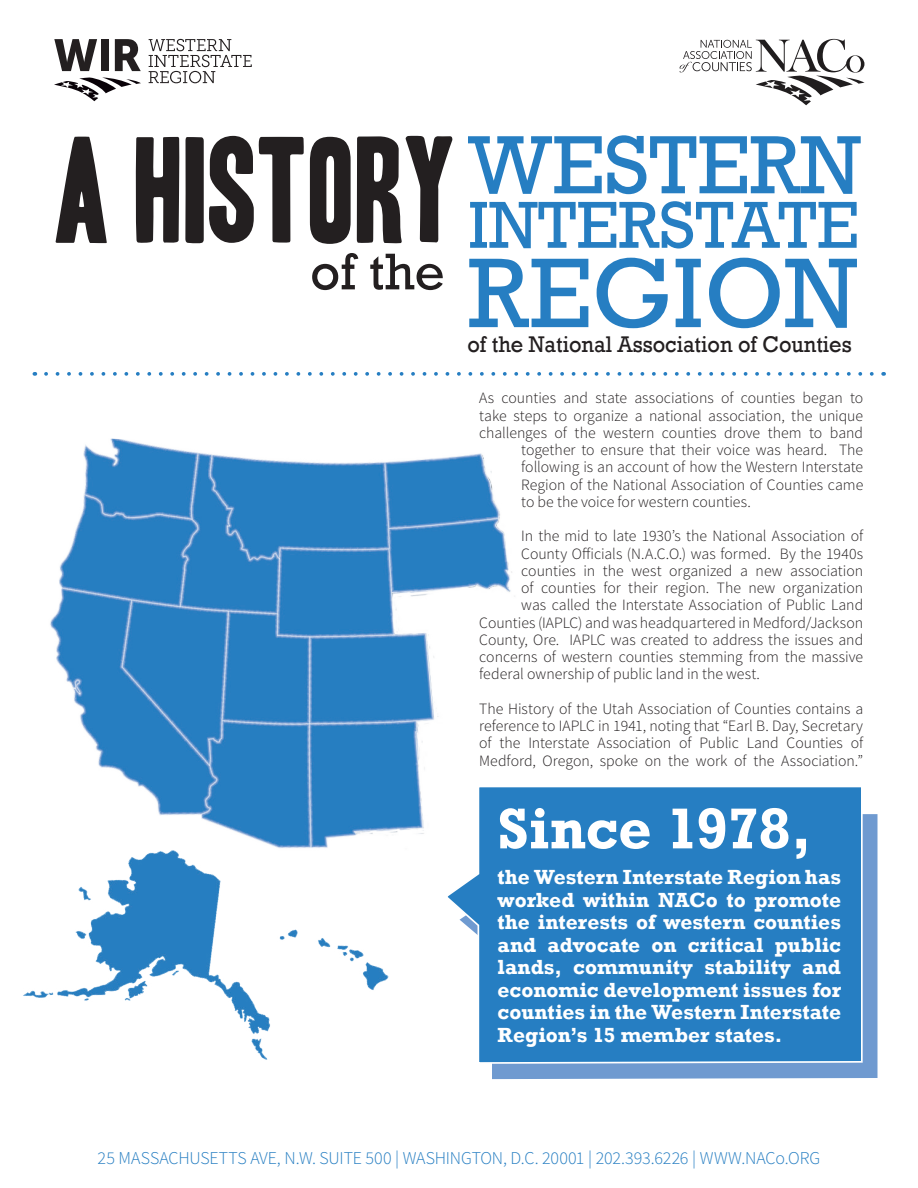
<style>
.page{position:relative;width:918px;height:1188px;background:#fff}
.page>*{position:absolute;margin:0;border:0;box-sizing:border-box;transform-origin:0 0}
.t1{font:129.9px "Headline One HPLHS";color:#231f20}
.t2{font:100.65px "Rockwell";color:#267ec2}
.t3{font:84px "Rockwell";color:#267ec2}
.t4{font:67.5px "Rockwell";color:#267ec2}
.t5{font:700 58.5px "Rockwell";letter-spacing:-.01em;color:#fff}
.t6{font:52.5px "Rockwell";color:#231f20}
.t7{font:23.25px "Rockwell";color:#231f20;scale:.94 1}
.pull_out_text{font:700 21px/22.5px "Rockwell";color:#fff;text-align:justify}
.t8{font:300 18px "Source Sans Pro";letter-spacing:-.01em;color:#267ec2}
.body{font:300 15.75px/17.2px "Source Sans Pro";color:#231f20;text-align:justify}
</style>
<div class="page">
<svg style="left:680px;top:39px;width:185px;height:66px"></svg>
<svg style="left:54px;top:39px;width:43px;height:32px"></svg>
<div style="left:101px;top:39px;width:7px;height:32px;background:#231f20"></div>
<svg style="left:115px;top:39px;width:26px;height:32px"></svg>
<svg style="left:149px;top:39px;width:103px;height:44px"></svg>
<svg style="left:54px;top:77px;width:87px;height:24px"></svg>
<div style="left:492px;top:814px;width:386px;height:265px;background:#6f9ad0"></div>
<div style="left:522px;top:787px;width:342px;height:278px;background:#267ec2"></div>
<img style="left:23px;top:438px;width:499px;height:634px">
<svg style="left:34px;top:372px;width:838px;height:4px"></svg>
<p class="t1" style="left:54px;top:128px;width:403px">A HISTORY</p>
<p class="t3" style="left:468px;top:117px;width:394px">WESTERN</p>
<p class="t4" style="left:468px;top:186px;width:392px">INTERSTATE</p>
<p class="t2" style="left:468px;top:235px;width:391px">REGION</p>
<p class="t6" style="left:310px;top:241px;width:136px">of the</p>
<p class="t7" style="left:467px;top:331px;width:410px">of the National Association of Counties</p>
<p class="body" style="left:479px;top:390px;width:386px">As counties and state associations of counties began to</p>
<p class="body" style="left:479px;top:407px;width:385px">take steps to organize a national association, the unique</p>
<p class="body" style="left:479px;top:424px;width:385px">challenges of the western counties drove them to band</p>
<p class="body" style="left:521px;top:441px;width:344px">together to ensure that their voice was heard. The</p>
<p class="body" style="left:521px;top:459px;width:343px">following is an account of how the Western Interstate</p>
<p class="body" style="left:521px;top:476px;width:344px">Region of the National Association of Counties came</p>
<p class="body" style="left:521px;top:493px;width:231px">to be the voice for western counties.</p>
<p class="body" style="left:521px;top:528px;width:344px">In the mid to late 1930’s the National Association of</p>
<p class="body" style="left:521px;top:545px;width:343px">County Officials (N.A.C.O.) was formed. By the 1940s</p>
<p class="body" style="left:521px;top:562px;width:344px">counties in the west organized a new association</p>
<p class="body" style="left:521px;top:579px;width:344px">of counties for their region. The new organization</p>
<p class="body" style="left:521px;top:597px;width:344px">was called the Interstate Association of Public Land</p>
<p class="body" style="left:479px;top:614px;width:386px">Counties (IAPLC) and was headquartered in Medford/Jackson</p>
<p class="body" style="left:479px;top:631px;width:386px">County, Ore. IAPLC was created to address the issues and</p>
<p class="body" style="left:479px;top:648px;width:385px">concerns of western counties stemming from the massive</p>
<p class="body" style="left:479px;top:666px;width:282px">federal ownership of public land in the west.</p>
<p class="body" style="left:479px;top:700px;width:386px">The History of the Utah Association of Counties contains a reference to IAPLC in 1941, noting that “Earl B. Day, Secretary of the Interstate Association of Public Land Counties of Medford, Oregon, spoke on the work of the Association.”</p>
<p class="t5" style="left:498px;top:793px;width:316px">Since 1978,</p>
<p class="pull_out_text" style="left:498px;top:866px;width:345px">the Western Interstate Region has worked within NACo to promote the interests of western counties and advocate on critical public lands, community stability and economic development issues for counties in the Western Interstate Region’s 15 member states.</p>
<p class="t8" style="left:98px;top:1147px;width:724px">25 MASSACHUSETTS AVE, N.W. SUITE 500 | WASHINGTON, D.C. 20001 | 202.393.6226 | WWW.NACo.ORG</p>
</div>
